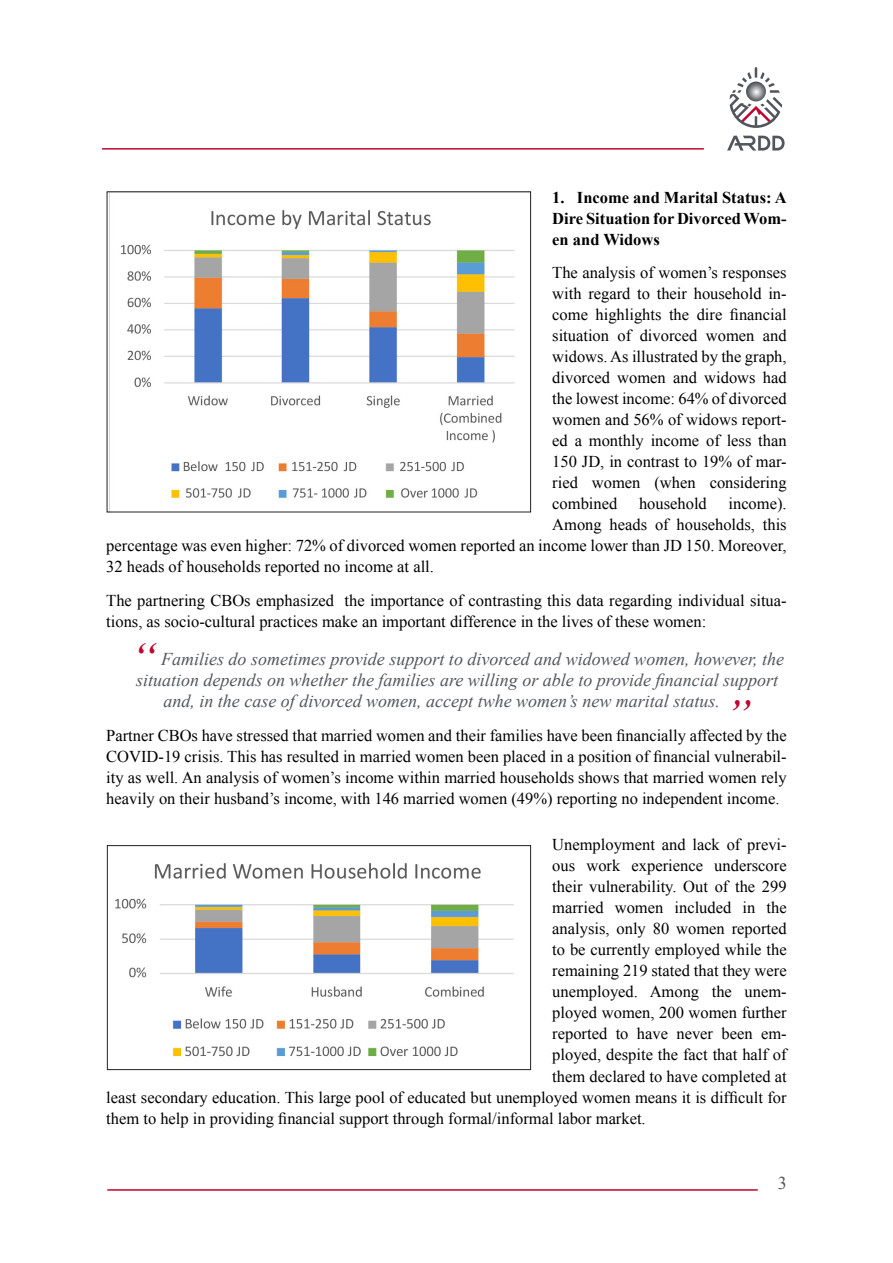
<style>
.page{position:relative;width:893px;height:1263px;background:#fff}
.page>*{position:absolute;margin:0;border:0;box-sizing:border-box;transform-origin:0 0}
.t1{font:italic 48px "Times New Roman";color:#c00630}
.t2{font:italic 18px "Times New Roman";color:#52555b}
.t3{font:18px "Times New Roman";color:#52555b}
.t4{font:16.5px/21px "Times New Roman";color:#000;text-align:justify}
.t5{font:700 16.5px/21px "Times New Roman";color:#000;text-align:justify}
</style>
<div class="page">
<hr style="left:107px;top:1189px;width:651px;height:2px;background:#c00630">
<svg style="left:727px;top:136px;width:58px;height:15px"></svg>
<svg style="left:729px;top:67px;width:53px;height:61px"></svg>
<hr style="left:102px;top:148px;width:602px;height:2px;background:#c00630">
<img style="left:109px;top:193px;width:406px;height:317px">
<div style="left:107px;top:191px;width:424px;height:321px;border:1px solid #222"></div>
<img style="left:115px;top:863px;width:399px;height:194px">
<div style="left:107px;top:845px;width:424px;height:225px;border:1px solid #222"></div>
<p class="t5" style="left:552px;top:186px;width:236px">1. Income and Marital Status: A Dire Situation for Divorced Wom&shy;en and Widows</p>
<p class="t4" style="left:552px;top:262px;width:236px">The analysis of women’s responses with regard to their household in&shy;come highlights the dire financial situation of divorced women and widows. As illustrated by the graph, divorced women and widows had the lowest income: 64% of divorced women and 56% of widows report&shy;ed a monthly income of less than 150 JD, in contrast to 19% of mar&shy;ried women (when considering combined</p>
<p class="t4" style="left:639px;top:493px;width:69px">household</p>
<p class="t4" style="left:728px;top:493px;width:60px">income).</p>
<p class="t4" style="left:552px;top:514px;width:236px">Among heads of households, this</p>
<p class="t4" style="left:106px;top:535px;width:682px">percentage was even higher: 72% of divorced women reported an income lower than JD 150. Moreover,</p>
<p class="t4" style="left:106px;top:556px;width:329px">32 heads of households reported no income at all.</p>
<p class="t4" style="left:106px;top:590px;width:682px">The partnering CBOs emphasized the importance of contrasting this data regarding individual situa&shy;tions, as socio-cultural practices make an important difference in the lives of these women:</p>
<h1 class="t1" style="left:130px;top:626px;width:28px">“</h1>
<p class="t2" style="left:161px;top:647px;width:625px">Families do sometimes provide support to divorced and widowed women, however, the</p>
<p class="t2" style="left:136px;top:668px;width:644px">situation depends on whether the families are willing or able to provide financial support</p>
<p class="t2" style="left:163px;top:689px;width:558px">and, in the case of divorced women, accept twhe women’s new marital status.</p>
<p class="t4" style="left:106px;top:725px;width:682px">Partner CBOs have stressed that married women and their families have been financially affected by the</p>
<h1 class="t1" style="left:724px;top:683px;width:28px">”</h1>
<p class="t4" style="left:106px;top:746px;width:682px">COVID-19 crisis. This has resulted in married women been placed in a position of financial vulnerabil&shy;ity as well. An analysis of women’s income within married households shows that married women rely heavily on their husband’s income, with 146 married women (49%) reporting no independent income.</p>
<p class="t4" style="left:552px;top:834px;width:236px">Unemployment and lack of previ-</p>
<p class="t4" style="left:552px;top:855px;width:236px">ous work experience underscore</p>
<p class="t4" style="left:552px;top:876px;width:236px">their vulnerability. Out of the 299</p>
<p class="t4" style="left:552px;top:897px;width:236px">married women included in the</p>
<p class="t4" style="left:552px;top:918px;width:236px">analysis, only 80 women reported</p>
<p class="t4" style="left:552px;top:939px;width:236px">to be currently employed while the</p>
<p class="t4" style="left:552px;top:960px;width:236px">remaining 219 stated that they were</p>
<p class="t4" style="left:552px;top:981px;width:236px">unemployed. Among the unem-</p>
<p class="t4" style="left:552px;top:1002px;width:236px">ployed women, 200 women further</p>
<p class="t4" style="left:552px;top:1023px;width:236px">reported to have never been em-</p>
<p class="t4" style="left:552px;top:1044px;width:236px">ployed, despite the fact that half of</p>
<p class="t4" style="left:552px;top:1065px;width:236px">them declared to have completed at</p>
<p class="t4" style="left:106px;top:1086px;width:682px">least secondary education. This large pool of educated but unemployed women means it is difficult for</p>
<p class="t4" style="left:106px;top:1107px;width:541px">them to help in providing financial support through formal/informal labor market.</p>
<p class="t3" style="left:778px;top:1171px;width:10px">3</p>
</div>
